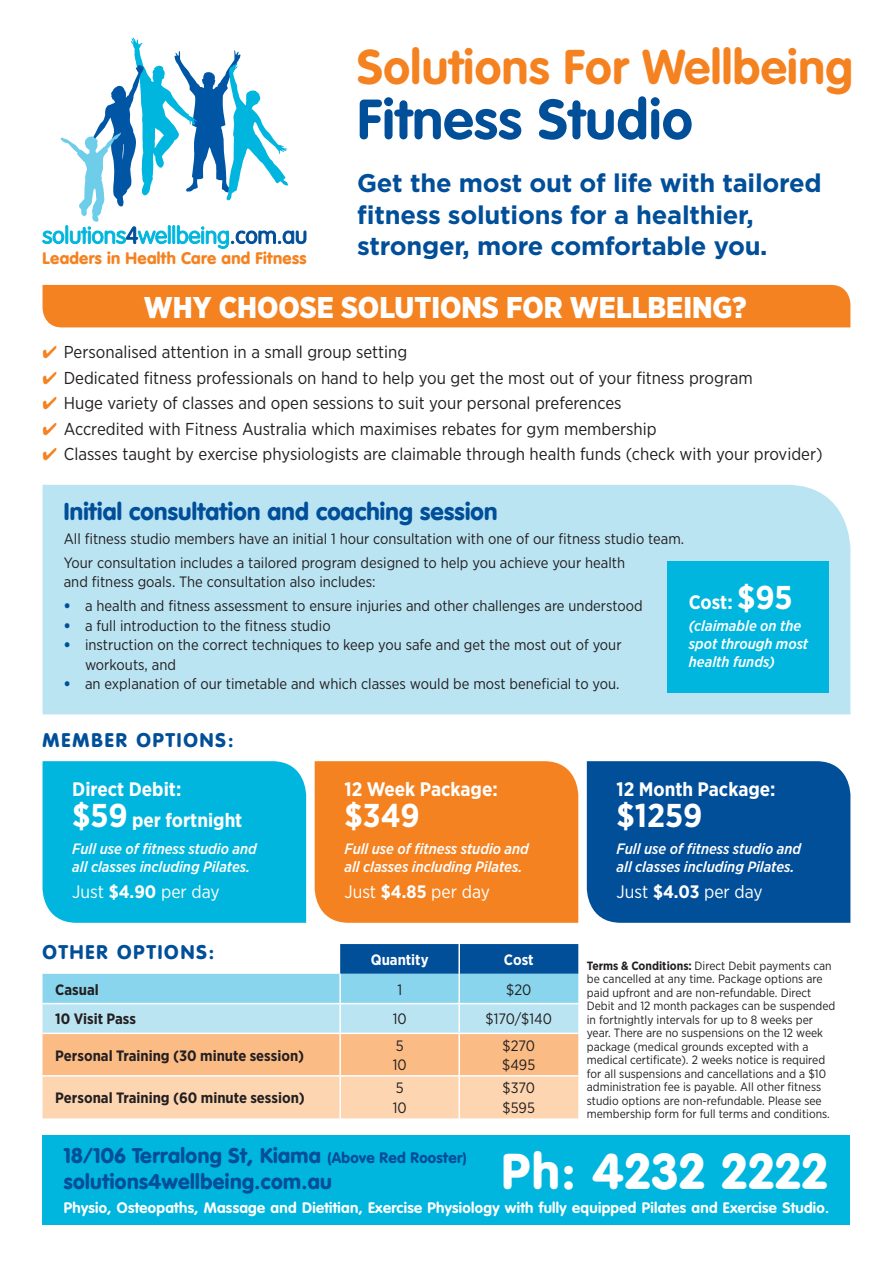
<style>
.page{position:relative;width:893px;height:1263px;background:#fff}
.page>*{position:absolute;margin:0;border:0;box-sizing:border-box;transform-origin:0 0}
.t1{font:700 55.5px "VAG Rounded";letter-spacing:.01em;color:#014e99}
.t2{font:900 49.5px "VAG Rounded";letter-spacing:.04em;color:#fff}
.t3{font:700 48px "VAG Rounded";letter-spacing:.01em;color:#f58220}
.t4{font:700 33px "Gotham Narrow";color:#fff}
.t5{font:900 30px "Gotham Narrow";color:#fff}
.t6{font:700 25.5px/31.5px "Gotham";letter-spacing:-.01em;color:#014e99}
.t7{font:900 24px "VAG Rounded";letter-spacing:.01em;color:#014e99}
.t8{font:900 21px/25.5px "VAG Rounded";letter-spacing:.02em;color:#014e99}
.t9{font:700 19.5px/31.5px "Gotham Narrow";color:#fff}
.t10{font:900 19.5px "VAG Rounded";letter-spacing:.1em;color:#014e99}
.t11{font:18px "Gotham Narrow";color:#fff}
.t12{font:17.25px "Gotham Narrow";color:#231f20}
.t13{font:900 16.5px "VAG Rounded";letter-spacing:.02em;color:#f58220}
.t14{font:15px/19.5px "Gotham Narrow";color:#231f20}
.t15{font:italic 500 15px/18px "Gotham Narrow";color:#fff}
.t16{font:700 15px "VAG Rounded";letter-spacing:.02em;color:#fff}
.t17{font:700 15px "Gotham Narrow";color:#231f20}
.t18{font:700 15px "Gotham Narrow";color:#fff}
.t19{font:12px/13.5px "Gotham Narrow";color:#231f20}
.s1{color:#f58220}
.s2{font-weight:900;color:#014e99}
.s3{font-size:33px}
.s4{font-weight:700}
.s5{font-size:15px}
</style>
<div class="page">
<svg style="left:43px;top:944px;width:535px;height:174px;background:#cacbc1"></svg>
<hr style="left:458px;top:944px;width:2px;height:30px;background:#fff">
<hr style="left:458px;top:974px;width:2px;height:29px;background:#fff">
<hr style="left:458px;top:1004px;width:2px;height:28px;background:#fff">
<hr style="left:458px;top:1034px;width:2px;height:41px;background:#fff">
<hr style="left:458px;top:1076px;width:2px;height:42px;background:#fff">
<hr style="left:339px;top:1076px;width:2px;height:42px;background:#fff">
<hr style="left:339px;top:974px;width:2px;height:29px;background:#fff">
<hr style="left:339px;top:1004px;width:2px;height:28px;background:#fff">
<hr style="left:339px;top:1034px;width:2px;height:41px;background:#fff">
<hr style="left:43px;top:1003px;width:297px;height:1px;background:#fff">
<hr style="left:340px;top:1003px;width:119px;height:1px;background:#fff">
<hr style="left:459px;top:1003px;width:119px;height:1px;background:#fff">
<hr style="left:43px;top:1032px;width:297px;height:2px;background:#fff">
<hr style="left:340px;top:1032px;width:119px;height:2px;background:#fff">
<hr style="left:459px;top:1032px;width:119px;height:2px;background:#fff">
<hr style="left:43px;top:1075px;width:297px;height:1px;background:#fff">
<hr style="left:340px;top:1075px;width:119px;height:1px;background:#fff">
<hr style="left:459px;top:1075px;width:119px;height:1px;background:#fff">
<div style="left:43px;top:485px;width:807px;height:229px;background:#bbe4f3"></div>
<div style="left:315px;top:761px;width:263px;height:162px;background:#f58220"></div>
<div style="left:587px;top:761px;width:263px;height:162px;background:#014e99"></div>
<div style="left:43px;top:761px;width:263px;height:162px;background:#00b6de"></div>
<svg style="left:42px;top:37px;width:264px;height:212px"></svg>
<div style="left:43px;top:1135px;width:807px;height:90px;background:#00b6de"></div>
<div style="left:43px;top:285px;width:807px;height:42px;background:#f58220"></div>
<div style="left:668px;top:561px;width:161px;height:132px;background:#00b6de"></div>
<p class="t13" style="left:43px;top:248px;width:265px">Leaders in Health Care and Fitness</p>
<h3 class="t3" style="left:357px;top:39px;width:497px">Solutions For Wellbeing</h3>
<h1 class="t1" style="left:357px;top:87px;width:337px">Fitness Studio</h1>
<h3 class="t6" style="left:357px;top:167px;width:466px">Get the most out of life with tailored fitness solutions for a healthier, stronger, more comfortable you.</h3>
<h3 class="t5" style="left:144px;top:288px;width:604px">WHY CHOOSE SOLUTIONS FOR WELLBEING?</h3>
<p class="t12" style="left:43px;top:341px;width:366px"><span class="s1">✔</span> Personalised attention in a small group setting</p>
<p class="t12" style="left:43px;top:367px;width:712px"><span class="s1">✔</span> Dedicated fitness professionals on hand to help you get the most out of your fitness program</p>
<p class="t12" style="left:43px;top:392px;width:581px"><span class="s1">✔</span> Huge variety of classes and open sessions to suit your personal preferences</p>
<p class="t12" style="left:43px;top:418px;width:616px"><span class="s1">✔</span> Accredited with Fitness Australia which maximises rebates for gym membership</p>
<p class="t12" style="left:43px;top:443px;width:782px"><span class="s1">✔</span> Classes taught by exercise physiologists are claimable through health funds (check with your provider)</p>
<h3 class="t7" style="left:64px;top:497px;width:435px">Initial consultation and coaching session</h3>
<p class="t14" style="left:64px;top:527px;width:622px;line-height:23.7px">All fitness studio members have an initial 1 hour consultation with one of our fitness studio team.<br>Your consultation includes a tailored program designed to help you achieve your health</p>
<p class="t14" style="left:64px;top:572px;width:313px">and fitness goals. The consultation also includes:</p>
<p class="t14" style="left:64px;top:596px;width:580px"><span class="s2">•</span> a health and fitness assessment to ensure injuries and other challenges are understood</p>
<p class="t14" style="left:64px;top:615px;width:268px"><span class="s2">•</span> a full introduction to the fitness studio</p>
<p class="t14" style="left:85px;top:635px;width:538px;text-indent:-21px"><span class="s2">•</span> instruction on the correct techniques to keep you safe and get the most out of your workouts, and</p>
<p class="t14" style="left:64px;top:674px;width:557px"><span class="s2">•</span> an explanation of our timetable and which classes would be most beneficial to you.</p>
<h3 class="t9" style="left:689px;top:586px;width:105px">Cost: <span class="s3">$95</span></h3>
<p class="t15" style="left:689px;top:617px;width:121px">(claimable on the spot through most health funds)</p>
<h3 class="t10" style="left:43px;top:728px;width:192px">MEMBER OPTIONS:</h3>
<h3 class="t9" style="left:72px;top:773px;width:172px">Direct Debit:<br><span class="s3">$59</span> per fortnight</h3>
<p class="t15" style="left:72px;top:839px;width:186px">Full use of fitness studio and all classes including Pilates.</p>
<p class="t11" style="left:72px;top:880px;width:149px">Just <span class="s4">$4.90</span> per day</p>
<h3 class="t10" style="left:43px;top:940px;width:173px">OTHER OPTIONS:</h3>
<h3 class="t9" style="left:344px;top:773px;width:155px">12 Week Package:</h3>
<h3 class="t4" style="left:344px;top:795px;width:77px">$349</h3>
<p class="t15" style="left:344px;top:839px;width:186px">Full use of fitness studio and all classes including Pilates.</p>
<p class="t11" style="left:344px;top:880px;width:147px">Just <span class="s4">$4.85</span> per day</p>
<p class="t18" style="left:371px;top:950px;width:59px">Quantity</p>
<p class="t18" style="left:504px;top:950px;width:31px">Cost</p>
<p class="t17" style="left:55px;top:980px;width:45px">Casual</p>
<p class="t14" style="left:397px;top:979px;width:6px">1</p>
<p class="t14" style="left:506px;top:979px;width:27px">$20</p>
<p class="t17" style="left:55px;top:1009px;width:82px">10 Visit Pass</p>
<p class="t14" style="left:393px;top:1009px;width:15px">10</p>
<p class="t14" style="left:485px;top:1009px;width:68px">$170/$140</p>
<p class="t17" style="left:55px;top:1046px;width:250px">Personal Training (30 minute session)</p>
<p class="t14" style="left:393px;top:1035px;width:15px">5<br>10</p>
<p class="t14" style="left:502px;top:1035px;width:34px">$270 $495</p>
<p class="t17" style="left:55px;top:1088px;width:251px">Personal Training (60 minute session)</p>
<p class="t14" style="left:393px;top:1078px;width:15px">5<br>10</p>
<p class="t14" style="left:503px;top:1078px;width:34px">$370 $595</p>
<h3 class="t9" style="left:617px;top:773px;width:161px">12 Month Package:</h3>
<h3 class="t4" style="left:617px;top:795px;width:87px">$1259</h3>
<p class="t15" style="left:617px;top:839px;width:186px">Full use of fitness studio and all classes including Pilates.</p>
<p class="t11" style="left:617px;top:880px;width:148px">Just <span class="s4">$4.03</span> per day</p>
<p class="t19" style="left:587px;top:959px;width:250px"><span class="s4">Terms &amp; Conditions:</span> Direct Debit payments can be cancelled at any time. Package options are paid upfront and are non-refundable. Direct Debit and 12 month packages can be suspended in fortnightly intervals for up to 8 weeks per year. There are no suspensions on the 12 week package (medical grounds excepted with a medical certificate). 2 weeks notice is required for all suspensions and cancellations and a $10 administration fee is payable. All other fitness studio options are non-refundable. Please see membership form for full terms and conditions.</p>
<h3 class="t8" style="left:64px;top:1142px;width:404px">18/106 Terralong St, Kiama <span class="s5">(Above Red Rooster) </span>solutions4wellbeing.com.au</h3>
<h2 class="t2" style="left:502px;top:1141px;width:327px">Ph: 4232 2222</h2>
<p class="t16" style="left:64px;top:1199px;width:767px">Physio, Osteopaths, Massage and Dietitian, Exercise Physiology with fully equipped Pilates and Exercise Studio.</p>
</div>
